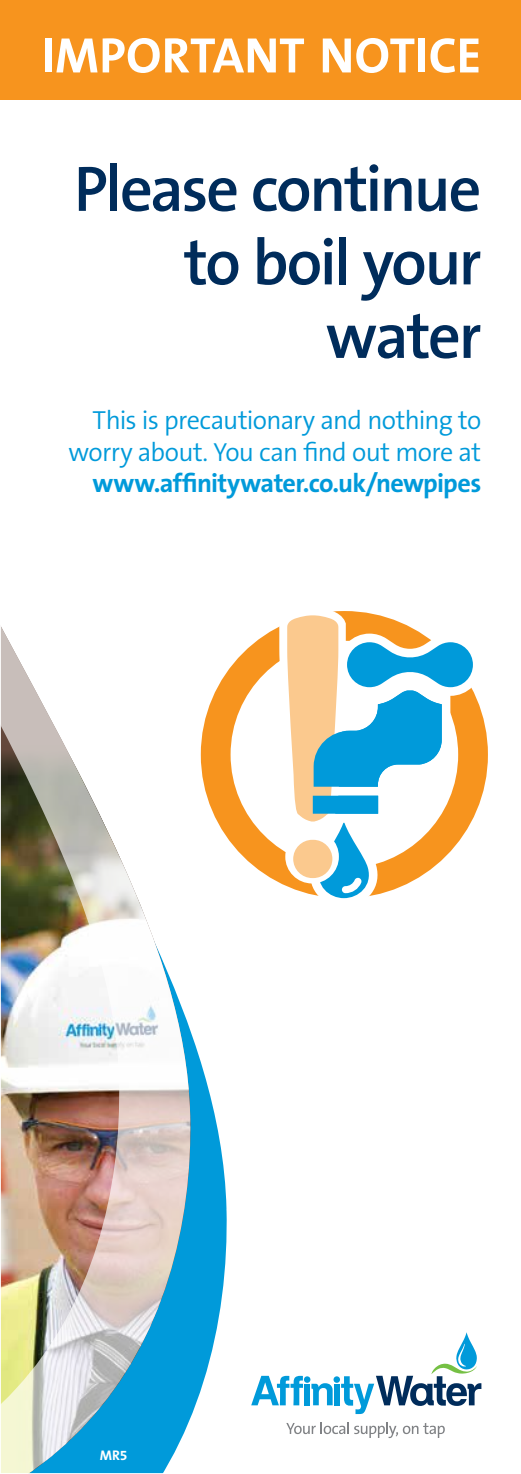
<style>
.page{position:relative;width:521px;height:1474px;background:#fff}
.page>*{position:absolute;margin:0;border:0;box-sizing:border-box;transform-origin:0 0}
.t1{font:600 64.75px/73.5px "The Sans B6";letter-spacing:-.04em;color:#002c5b;text-align:right}
.t2{font:700 50.23px "The Sans B7";color:#fff}
.t3{font:300 26.25px/31.5px "The Sans B4";letter-spacing:-.025em;color:#009ada;text-align:right}
.t4{font:700 26.25px "The Sans B7";letter-spacing:-.025em;color:#009ada}
.t5{font:700 14px "The Sans B7";color:#fff}
</style>
<div class="page">
<svg style="left:193px;top:669px;width:36px;height:743px"></svg>
<img style="left:3px;top:630px;width:189px;height:840px">
<div style="left:0;top:0;width:521px;height:99px;background:#f7941e"></div>
<svg style="left:251px;top:1332px;width:230px;height:81px"></svg>
<svg style="left:286px;top:1422px;width:159px;height:15px"></svg>
<svg style="left:216px;top:626px;width:257px;height:257px"></svg>
<div style="left:201px;top:611px;width:287px;height:287px;border:30px solid #f7941e;border-radius:50%"></div>
<svg style="left:304px;top:691px;width:177px;height:208px"></svg>
<svg style="left:313px;top:642px;width:160px;height:256px"></svg>
<svg style="left:267px;top:611px;width:175px;height:280px"></svg>
<h2 class="t2" style="left:41px;top:29px;width:441px">IMPORTANT NOTICE</h2>
<h1 class="t1" style="left:74px;top:154px;width:409px">Please continue to boil your water</h1>
<p class="t3" style="left:68px;top:406px;width:414px">This is precautionary and nothing to worry about. You can find out more at</p>
<p class="t4" style="left:92px;top:470px;width:390px">www.affinitywater.co.uk/newpipes</p>
<p class="t5" style="left:100px;top:1447px;width:29px">MR5</p>
</div>
